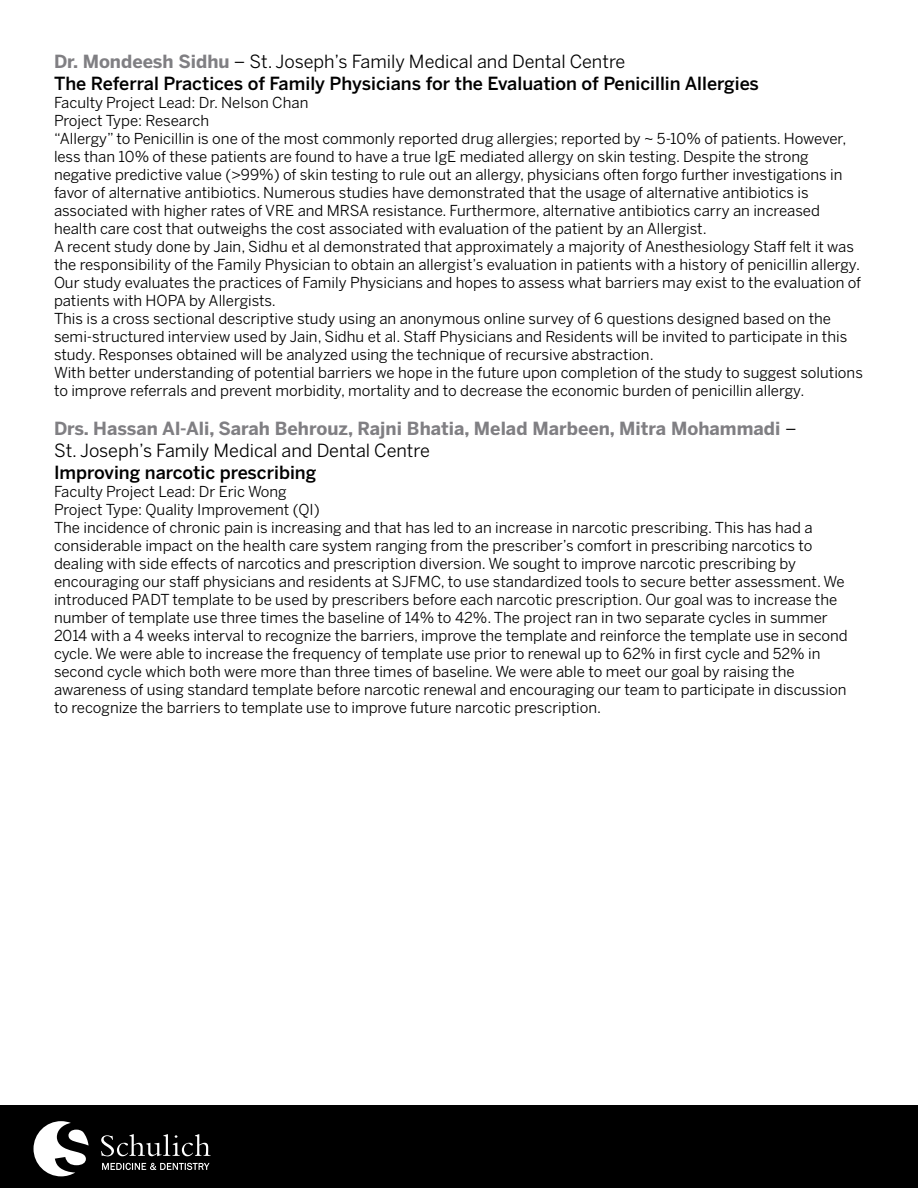
<style>
.page{position:relative;width:918px;height:1188px;background:#fff}
.page>*{position:absolute;margin:0;border:0;box-sizing:border-box;transform-origin:0 0}
.t1{font:500 18px/21.6px "Benton Sans";color:#000}
.t2{font:700 18px/21.6px "Benton Sans";color:#807f83}
.t3{font:15px/18px "Benton Sans";color:#000}
.s1{font-weight:700;color:#807f83}
.s2{font-weight:400}
.s3{font-weight:400;color:#000}
.s4{color:#000101}
</style>
<div class="page">
<div style="left:0;top:1105px;width:918px;height:83px;background:#000"></div>
<svg style="left:34px;top:1121px;width:55px;height:55px"></svg>
<svg style="left:101px;top:1134px;width:110px;height:22px"></svg>
<svg style="left:102px;top:1163px;width:108px;height:7px"></svg>
<p class="t1" style="left:54px;top:51px;width:707px"><span class="s1">Dr. Mondeesh Sidhu</span> <span class="s2">– St. Joseph’s Family Medical and Dental Centre<br></span>The Referral Practices of Family Physicians for the Evaluation of Penicillin Allergies</p>
<p class="t3" style="left:54px;top:93px;width:810px">Faculty Project Lead: Dr. Nelson Chan<br>Project Type: Research<br>“Allergy” to Penicillin is one of the most commonly reported drug allergies; reported by ~ 5-10% of patients. However, less than 10% of these patients are found to have a true IgE mediated allergy on skin testing. Despite the strong negative predictive value (&gt;99%) of skin testing to rule out an allergy, physicians often forgo further investigations in favor of alternative antibiotics. Numerous studies have demonstrated that the usage of alternative antibiotics is associated with higher rates of VRE and MRSA resistance. Furthermore, alternative antibiotics carry an increased health care cost that outweighs the cost associated with evaluation of the patient by an Allergist.<br>A recent study done by Jain, Sidhu et al demonstrated that approximately a majority of Anesthesiology Staff felt it was the responsibility of the Family Physician to obtain an allergist’s evaluation in patients with a history of penicillin allergy.<br>Our study evaluates the practices of Family Physicians and hopes to assess what barriers may exist to the evaluation of patients with HOPA by Allergists.<br>This is a cross sectional descriptive study using an anonymous online survey of 6 questions designed based on the semi-structured interview used by Jain, Sidhu et al. Staff Physicians and Residents will be invited to participate in this study. Responses obtained will be analyzed using the technique of recursive abstraction.<br>With better understanding of potential barriers we hope in the future upon completion of the study to suggest solutions to improve referrals and prevent morbidity, mortality and to decrease the economic burden of penicillin allergy.</p>
<p class="t2" style="left:54px;top:418px;width:744px">Drs. Hassan Al-Ali, Sarah Behrouz, Rajni Bhatia, Melad Marbeen, Mitra Mohammadi <span class="s3">–<br>St. Joseph’s Family Medical and Dental Centre</span></p>
<p class="t1" style="left:54px;top:461px;width:264px">Improving narcotic prescribing</p>
<p class="t3" style="left:54px;top:482px;width:795px">Faculty Project Lead: Dr Eric Wong<br>Project Type: <span class="s4">Quality Improvement (QI)<br></span>The incidence of chronic pain is increasing and that has led to an increase in narcotic prescribing. This has had a considerable impact on the health care system ranging from the prescriber’s comfort in prescribing narcotics to dealing with side effects of narcotics and prescription diversion. We sought to improve narcotic prescribing by encouraging our staff physicians and residents at SJFMC, to use standardized tools to secure better assessment. We introduced PADT template to be used by prescribers before each narcotic prescription. Our goal was to increase the number of template use three times the baseline of 14% to 42%. The project ran in two separate cycles in summer 2014 with a 4 weeks interval to recognize the barriers, improve the template and reinforce the template use in second cycle. We were able to increase the frequency of template use prior to renewal up to 62% in first cycle and 52% in second cycle which both were more than three times of baseline. We were able to meet our goal by raising the awareness of using standard template before narcotic renewal and encouraging our team to participate in discussion to recognize the barriers to template use to improve future narcotic prescription.</p>
</div>
